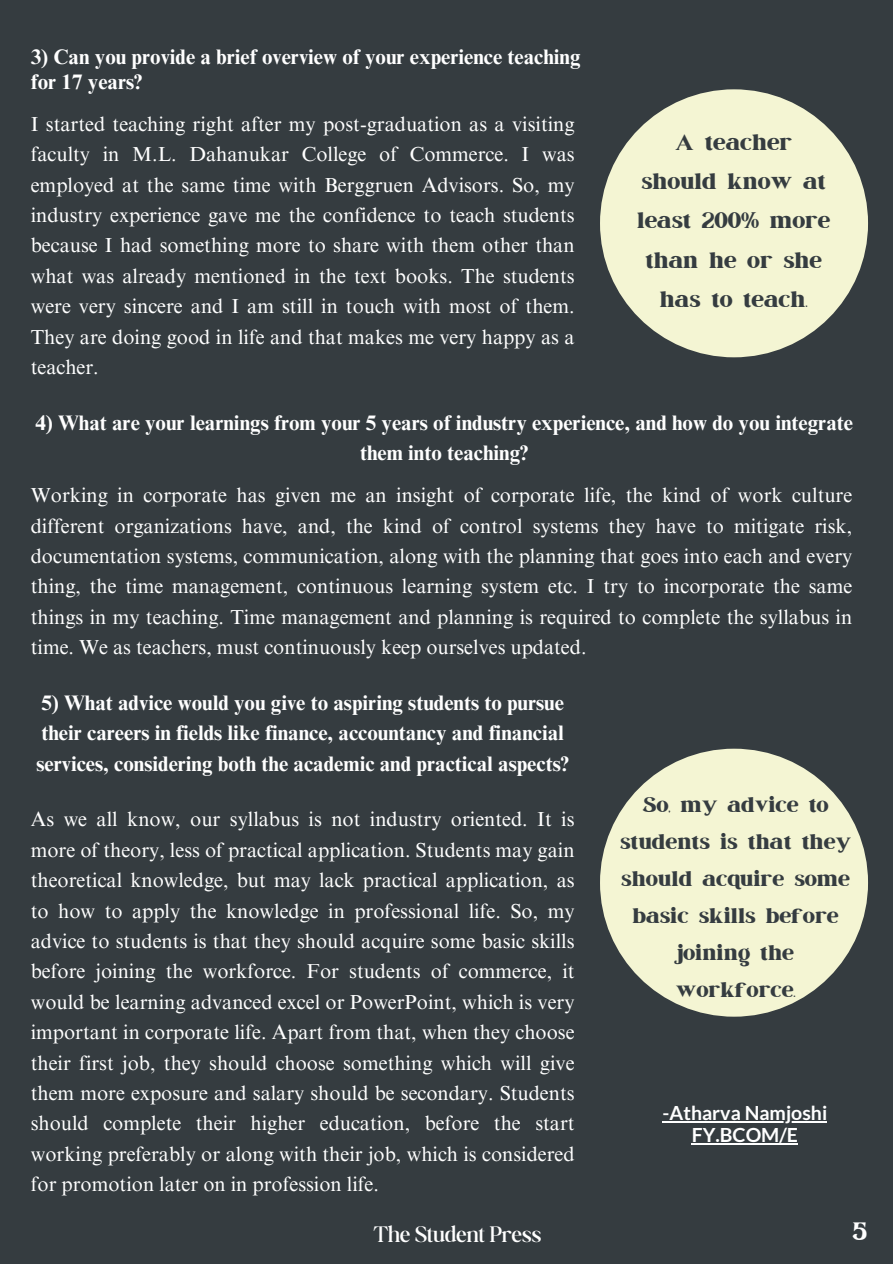
<style>
.page{position:relative;width:893px;height:1264px;background:#fff}
.page>*{position:absolute;margin:0;border:0;box-sizing:border-box;transform-origin:0 0}
.t1{font:30px "March";color:#fff}
.t2{font:27px/39.3px "March";color:#353c40;text-align:center}
.t3{font:25.5px/37.2px "March";color:#353c40;text-align:center}
.t4{font:300 24px "Boston Angel";color:#fff}
.t5{font:700 21px/30.3px "Times NRMT Pro";color:#fff}
.t6{font:20.25px/30.3px "Times NRMT Pro";color:#fff;text-align:justify}
.t7{font:700 19.5px/22.5px "Lato";color:#fff;text-align:center}
</style>
<div class="page">
<div style="left:0;top:0;width:892px;height:1263px;background:#353c40"></div>
<div style="left:600px;top:89px;width:268px;height:268px;background:#f4f5d3;border-radius:50%"></div>
<div style="left:600px;top:748px;width:268px;height:268px;background:#f4f5d3;border-radius:50%"></div>
<hr style="left:662px;top:1120px;width:165px;height:2px;background:#fff">
<hr style="left:691px;top:1143px;width:107px;height:1px;background:#fff">
<p class="t5" style="left:31px;top:47px;width:551px;line-height:24.8px">3) Can you provide a brief overview of your experience teaching for 17 years?</p>
<p class="t6" style="left:31px;top:111px;width:545px">I started teaching right after my post-graduation as a visiting faculty in M.L. Dahanukar College of Commerce. I was employed at the same time with Berggruen Advisors. So, my industry experience gave me the confidence to teach students because I had something more to share with them other than what was already mentioned in the text books. The students were very sincere and I am still in touch with most of them.<br>They are doing good in life and that makes me very happy as a teacher.</p>
<h2 class="t2" style="left:637px;top:123px;width:195px">A teacher should know at least 200% more than he or she has to teach.</h2>
<p class="t5" style="left:35px;top:410px;width:819px;text-align:center">4) What are your learnings from your 5 years of industry experience, and how do you integrate them into teaching?</p>
<p class="t6" style="left:31px;top:482px;width:822px">Working in corporate has given me an insight of corporate life, the kind of work culture different organizations have, and, the kind of control systems they have to mitigate risk, documentation systems, communication, along with the planning that goes into each and every thing, the time management, continuous learning system etc. I try to incorporate the same things in my teaching. Time management and planning is required to complete the syllabus in time. We as teachers, must continuously keep ourselves updated.</p>
<p class="t5" style="left:36px;top:690px;width:533px">5) What advice would you give to aspiring students to pursue their careers in fields like finance, accountancy and financial services, considering both the academic and practical aspects?</p>
<p class="t3" style="left:620px;top:786px;width:232px">So, my advice to students is that they should acquire some basic skills before joining the workforce.</p>
<p class="t6" style="left:31px;top:806px;width:545px">As we all know, our syllabus is not industry oriented. It is more of theory, less of practical application. Students may gain theoretical knowledge, but may lack practical application, as to how to apply the knowledge in professional life. So, my advice to students is that they should acquire some basic skills before joining the workforce. For students of commerce, it would be learning advanced excel or PowerPoint, which is very important in corporate life. Apart from that, when they choose their first job, they should choose something which will give them more exposure and salary should be secondary. Students should complete their higher education, before the start working preferably or along with their job, which is considered for promotion later on in profession life.</p>
<p class="t7" style="left:662px;top:1100px;width:166px">-Atharva Namjoshi<br>FY.BCOM/E</p>
<p class="t4" style="left:373px;top:1220px;width:169px">The Student Press</p>
<h1 class="t1" style="left:852px;top:1216px;width:16px">5</h1>
</div>
